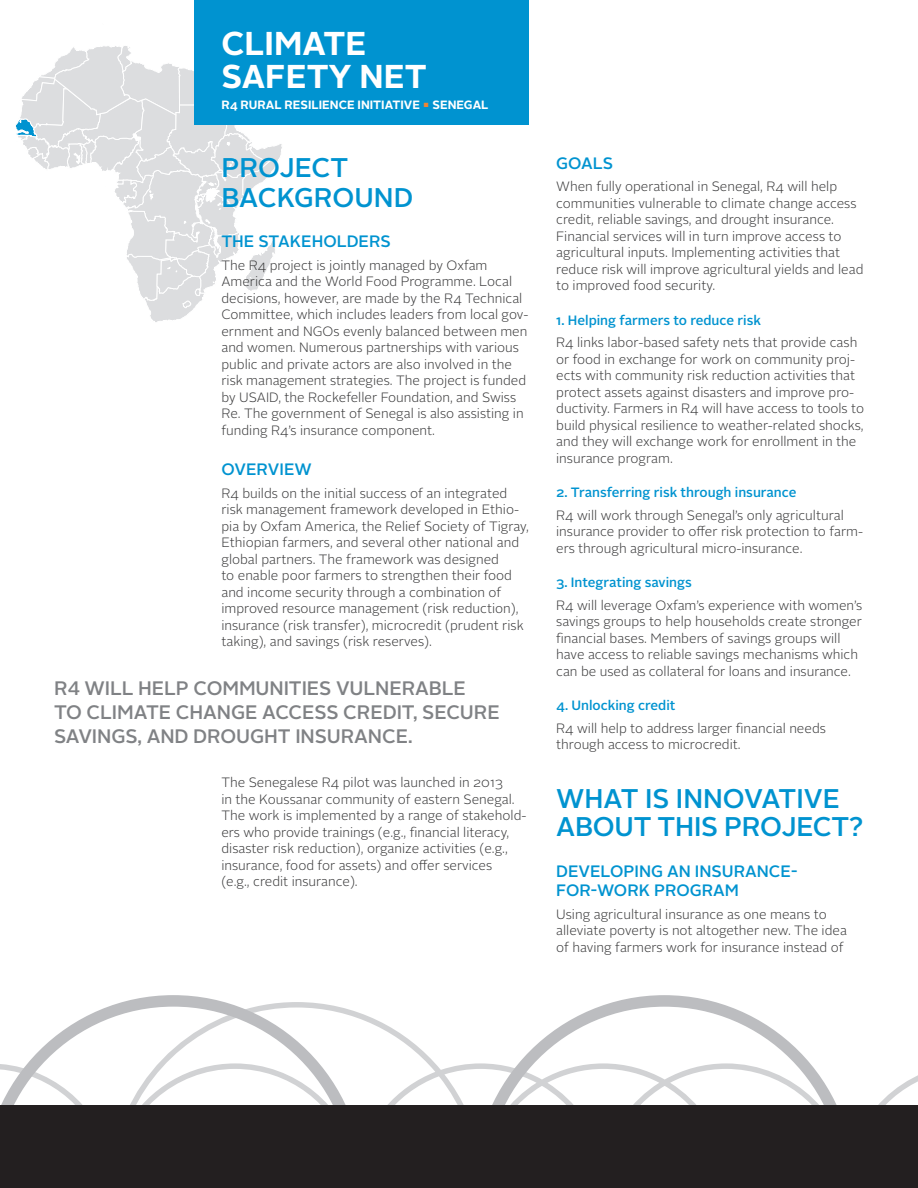
<style>
.page{position:relative;width:918px;height:1188px;background:#fff}
.page>*{position:absolute;margin:0;border:0;box-sizing:border-box;transform-origin:0 0}
.Head_A{font:700 33px/33px "Alright Sans";color:#fff}
.Head_A-2{font:500 27px/30px "Alright Sans";letter-spacing:-.01em;color:#0093d0}
.Call_Out{font:500 19.5px/24px "Alright Sans";letter-spacing:-.005em;color:#808285}
.Head_B{font:500 16.5px/19.5px "Alright Sans";color:#0093d0}
.Body{font:300 13.5px/16.5px "Alright Sans";color:#383839}
.Head_C{font:500 13.5px "Alright Sans";color:#0093d0}
.Body-2{font:700 12px "Alright Sans";color:#fff}
.s1{font-size:6px;color:#ef8533}
</style>
<div class="page">
<svg style="left:15px;top:46px;width:268px;height:276px"></svg>
<svg style="left:878px;top:1075px;width:40px;height:30px"></svg>
<svg style="left:363px;top:1014px;width:111px;height:91px"></svg>
<svg style="left:0;top:995px;width:363px;height:110px"></svg>
<svg style="left:474px;top:995px;width:363px;height:110px"></svg>
<div style="left:0;top:1105px;width:918px;height:83px;background:#231f20"></div>
<div style="left:194px;top:0;width:335px;height:124px;background:#0093d0"></div>
<p class="Head_A" style="left:221px;top:27px;width:207px">CLIMATE<br>SAFETY NET</p>
<p class="Body-2" style="left:221px;top:96px;width:269px">R4 RURAL RESILIENCE INITIATIVE <span class="s1">■</span> SENEGAL</p>
<p class="Head_A-2" style="left:221px;top:152px;width:193px">PROJECT<br>BACKGROUND</p>
<p class="Head_B" style="left:221px;top:232px;width:171px">THE STAKEHOLDERS</p>
<p class="Body" style="left:221px;top:257px;width:309px">The R4 project is jointly managed by Oxfam America and the World Food Programme. Local decisions, however, are made by the R4 Technical Committee, which includes leaders from local gov&shy;ernment and NGOs evenly balanced between men and women. Numerous partnerships with various public and private actors are also involved in the risk management strategies. The project is funded by USAID, the Rockefeller Foundation, and Swiss Re. The government of Senegal is also assisting in funding R4’s insurance component.</p>
<p class="Head_B" style="left:221px;top:460px;width:92px">OVERVIEW</p>
<p class="Body" style="left:221px;top:485px;width:309px">R4 builds on the initial success of an integrated risk management framework developed in Ethio&shy;pia by Oxfam America, the Relief Society of Tigray, Ethiopian farmers, and several other national and global partners. The framework was designed<br>to enable poor farmers to strengthen their food and income security through a combination of improved resource management (risk reduction), insurance (risk transfer), microcredit (prudent risk taking), and savings (risk reserves).</p>
<p class="Call_Out" style="left:54px;top:676px;width:447px">R4 WILL HELP COMMUNITIES VULNERABLE<br>TO CLIMATE CHANGE ACCESS CREDIT, SECURE<br>SAVINGS, AND DROUGHT INSURANCE.</p>
<p class="Body" style="left:221px;top:774px;width:307px">The Senegalese R4 pilot was launched in 2013<br>in the Koussanar community of eastern Senegal.<br>The work is implemented by a range of stakehold&shy;ers who provide trainings (e.g., financial literacy, disaster risk reduction), organize activities (e.g., insurance, food for assets) and offer services<br>(e.g., credit insurance).</p>
<p class="Head_B" style="left:556px;top:153px;width:58px">GOALS</p>
<p class="Body" style="left:556px;top:178px;width:309px">When fully operational in Senegal, R4 will help communities vulnerable to climate change access credit, reliable savings, and drought insurance.<br>Financial services will in turn improve access to agricultural inputs. Implementing activities that reduce risk will improve agricultural yields and lead to improved food security.</p>
<p class="Head_C" style="left:556px;top:310px;width:206px">1. Helping farmers to reduce risk</p>
<p class="Body" style="left:556px;top:334px;width:309px">R4 links labor-based safety nets that provide cash or food in exchange for work on community proj&shy;ects with community risk reduction activities that protect assets against disasters and improve pro&shy;ductivity. Farmers in R4 will have access to tools to build physical resilience to weather-related shocks, and they will exchange work for enrollment in the insurance program.</p>
<p class="Head_C" style="left:556px;top:483px;width:242px">2. Transferring risk through insurance</p>
<p class="Body" style="left:556px;top:507px;width:308px">R4 will work through Senegal’s only agricultural insurance provider to offer risk protection to farm&shy;ers through agricultural micro-insurance.</p>
<p class="Head_C" style="left:556px;top:573px;width:137px">3. Integrating savings</p>
<p class="Body" style="left:556px;top:597px;width:308px">R4 will leverage Oxfam’s experience with women’s savings groups to help households create stronger financial bases. Members of savings groups will have access to reliable savings mechanisms which can be used as collateral for loans and insurance.</p>
<p class="Head_C" style="left:556px;top:696px;width:121px">4. Unlocking credit</p>
<p class="Body" style="left:556px;top:720px;width:271px">R4 will help to address larger financial needs through access to microcredit.</p>
<p class="Head_A-2" style="left:556px;top:784px;width:309px;line-height:28.5px">WHAT IS INNOVATIVE<br>ABOUT THIS PROJECT?</p>
<p class="Head_B" style="left:556px;top:861px;width:243px">DEVELOPING AN INSURANCE-<br>FOR-WORK PROGRAM</p>
<p class="Body" style="left:556px;top:906px;width:292px">Using agricultural insurance as one means to alleviate poverty is not altogether new. The idea of having farmers work for insurance instead of</p>
</div>
